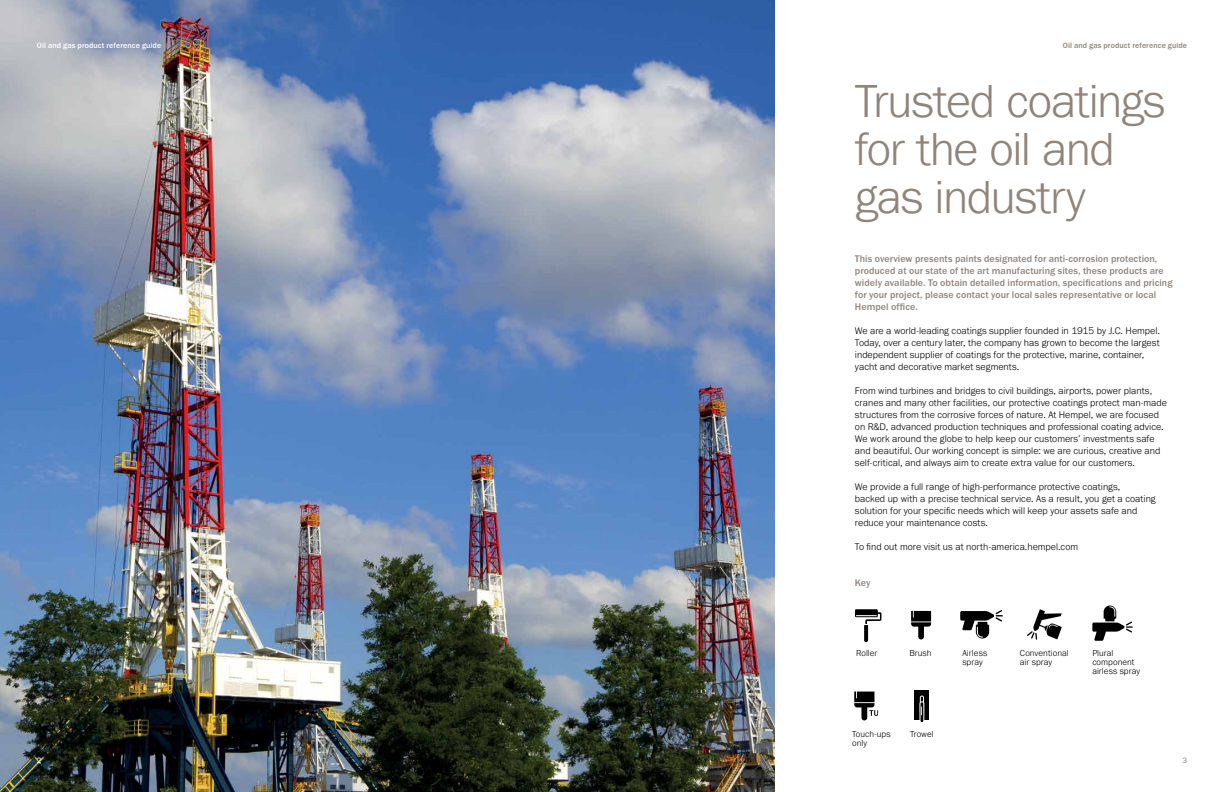
<style>
.page{position:relative;width:1224px;height:792px;background:#fff}
.page>*{position:absolute;margin:0;border:0;box-sizing:border-box;transform-origin:0 0}
.t1{font:300 48px/48px "Franklin Gothic URW";letter-spacing:-.025em;color:#90847b}
.t2{font:300 10px/12px "Franklin Gothic URW";color:#000}
.t3{font:500 10px/12px "Franklin Gothic URW";letter-spacing:.005em;color:#90847b}
.t4{font:300 9px/9px "Franklin Gothic URW";letter-spacing:.005em;color:#000}
.t5{font:500 8px "Franklin Gothic URW";letter-spacing:.015em;color:#90847b}
.t6{font:500 8px "Franklin Gothic URW";letter-spacing:.015em;color:#fff}
.t7{font:8px "Franklin Gothic URW Boo";color:#90847b}
.t8{font:8px "Franklin Gothic URW Boo";color:#fff}
</style>
<div class="page">
<img style="left:0;top:0;width:775px;height:792px">
<svg style="left:911px;top:611px;width:20px;height:28px"></svg>
<svg style="left:854px;top:692px;width:24px;height:28px"></svg>
<svg style="left:960px;top:610px;width:43px;height:29px"></svg>
<svg style="left:1092px;top:606px;width:41px;height:35px"></svg>
<svg style="left:855px;top:609px;width:27px;height:33px"></svg>
<svg style="left:1027px;top:609px;width:35px;height:31px"></svg>
<svg style="left:915px;top:690px;width:14px;height:30px"></svg>
<div style="left:920px;top:696px;width:4px;height:18px;border:1px solid #fff;border-radius:2px"></div>
<div style="left:920px;top:701px;width:4px;height:22px;border:1px solid #fff;border-radius:2px"></div>
<p class="t6" style="left:37px;top:40px;width:126px">Oil and gas product reference guide</p>
<p class="t8" style="left:37px;top:756px;width:6px">2</p>
<p class="t5" style="left:1063px;top:40px;width:126px">Oil and gas product reference guide</p>
<h1 class="t1" style="left:855px;top:76px;width:312px">Trusted coatings for the oil and gas industry</h1>
<p class="t3" style="left:855px;top:252px;width:319px">This overview presents paints designated for anti-corrosion protection, produced at our state of the art manufacturing sites, these products are widely available. To obtain detailed information, specifications and pricing for your project, please contact your local sales representative or local Hempel office.</p>
<p class="t2" style="left:855px;top:324px;width:307px">We are a world-leading coatings supplier founded in 1915 by J.C. Hempel.<br>Today, over a century later, the company has grown to become the largest independent supplier of coatings for the protective, marine, container, yacht and decorative market segments.</p>
<p class="t2" style="left:855px;top:384px;width:313px">From wind turbines and bridges to civil buildings, airports, power plants, cranes and many other facilities, our protective coatings protect man-made structures from the corrosive forces of nature. At Hempel, we are focused on R&amp;D, advanced production techniques and professional coating advice.<br>We work around the globe to help keep our customers’ investments safe and beautiful. Our working concept is simple: we are curious, creative and self-critical, and always aim to create extra value for our customers.</p>
<p class="t2" style="left:855px;top:480px;width:302px">We provide a full range of high-performance protective coatings,<br>backed up with a precise technical service. As a result, you get a coating solution for your specific needs which will keep your assets safe and reduce your maintenance costs.</p>
<p class="t2" style="left:855px;top:540px;width:225px">To find out more visit us at north-america.hempel.com</p>
<p class="t3" style="left:855px;top:576px;width:17px">Key</p>
<p class="t4" style="left:856px;top:649px;width:23px">Roller</p>
<p class="t4" style="left:1020px;top:649px;width:50px">Conventional air spray</p>
<p class="t4" style="left:909px;top:649px;width:24px">Brush</p>
<p class="t4" style="left:962px;top:649px;width:27px">Airless spray</p>
<p class="t4" style="left:1092px;top:649px;width:49px">Plural component airless spray</p>
<p class="t4" style="left:852px;top:729px;width:40px">Touch-ups only</p>
<p class="t4" style="left:910px;top:729px;width:25px">Trowel</p>
<p class="t7" style="left:1182px;top:756px;width:6px">3</p>
</div>
